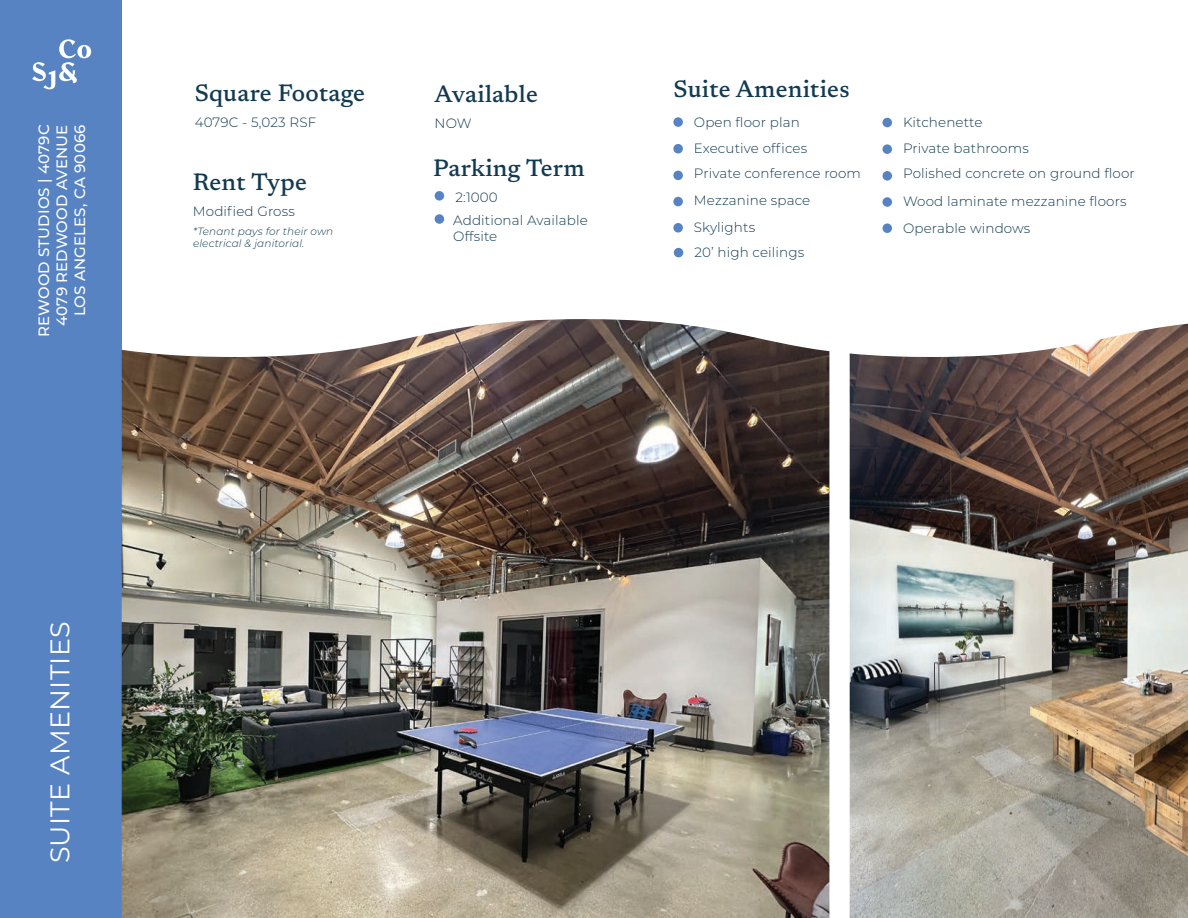
<style>
.page{position:relative;width:1188px;height:918px;background:#fff}
.page>*{position:absolute;margin:0;border:0;box-sizing:border-box;transform-origin:0 0}
.t1{font:27px "Montserrat";letter-spacing:.01em;color:#fff}
.t2{font:500 24px "Newsreader";letter-spacing:.01em;color:#123a51}
.t3{font:500 15px/18px "Montserrat";letter-spacing:.01em;color:#fff;text-align:right}
.t4{font:300 13.5px/26.8px "Montserrat";letter-spacing:.01em;color:#123a51}
.t5{font:italic 300 10.5px/12.6px "Montserrat";letter-spacing:.01em;color:#123a51}
</style>
<div class="page">
<div style="left:0;top:0;width:122px;height:918px;background:#5783c3"></div>
<svg style="left:32px;top:39px;width:59px;height:50px"></svg>
<div style="left:435px;top:191px;width:9px;height:10px;background:#5783c3;border-radius:50%"></div>
<div style="left:435px;top:214px;width:9px;height:10px;background:#5783c3;border-radius:50%"></div>
<div style="left:673px;top:117px;width:10px;height:10px;background:#5783c3;border-radius:50%"></div>
<div style="left:673px;top:144px;width:10px;height:9px;background:#5783c3;border-radius:50%"></div>
<div style="left:673px;top:171px;width:10px;height:9px;background:#5783c3;border-radius:50%"></div>
<div style="left:673px;top:197px;width:10px;height:9px;background:#5783c3;border-radius:50%"></div>
<div style="left:673px;top:223px;width:10px;height:10px;background:#5783c3;border-radius:50%"></div>
<div style="left:883px;top:118px;width:9px;height:9px;background:#5783c3;border-radius:50%"></div>
<div style="left:883px;top:144px;width:9px;height:10px;background:#5783c3;border-radius:50%"></div>
<div style="left:883px;top:171px;width:9px;height:10px;background:#5783c3;border-radius:50%"></div>
<div style="left:883px;top:197px;width:9px;height:10px;background:#5783c3;border-radius:50%"></div>
<div style="left:883px;top:223px;width:9px;height:10px;background:#5783c3;border-radius:50%"></div>
<div style="left:674px;top:248px;width:9px;height:9px;background:#5783c3;border-radius:50%"></div>
<img style="left:122px;top:319px;width:707px;height:599px">
<img style="left:850px;top:324px;width:338px;height:594px">
<p class="t3" style="left:34px;top:337px;width:214px;rotate:-90deg">REWOOD STUDIOS | 4079C<br>4079 REDWOOD AVENUE<br>LOS ANGELES, CA 90066</p>
<h2 class="t2" style="left:195px;top:76px;width:172px">Square Footage</h2>
<h2 class="t2" style="left:435px;top:77px;width:105px">Available</h2>
<p class="t4" style="left:195px;top:108px;width:123px">4079C - 5,023 RSF</p>
<p class="t4" style="left:435px;top:109px;width:39px">NOW</p>
<h2 class="t2" style="left:193px;top:165px;width:116px">Rent Type</h2>
<p class="t4" style="left:193px;top:197px;width:104px">Modified Gross</p>
<p class="t5" style="left:193px;top:224px;width:142px">*Tenant pays for their own electrical &amp; janitorial.</p>
<h2 class="t2" style="left:433px;top:151px;width:153px">Parking Term</h2>
<p class="t4" style="left:453px;top:185px;width:136px;line-height:22.6px">2:1000<br>Additional Available</p>
<p class="t4" style="left:453px;top:223px;width:46px">Offsite</p>
<h2 class="t2" style="left:673px;top:72px;width:178px">Suite Amenities</h2>
<p class="t4" style="left:694px;top:108px;width:107px">Open floor plan</p>
<p class="t4" style="left:694px;top:135px;width:169px;line-height:25.3px">Executive offices<br>Private conference room</p>
<p class="t4" style="left:694px;top:187px;width:118px">Mezzanine space<br>Skylights</p>
<p class="t4" style="left:694px;top:239px;width:111px">20’ high ceilings</p>
<p class="t4" style="left:903px;top:108px;width:81px">Kitchenette</p>
<p class="t4" style="left:903px;top:135px;width:233px;line-height:25.3px">Private bathrooms<br>Polished concrete on ground floor</p>
<p class="t4" style="left:903px;top:187px;width:225px">Wood laminate mezzanine floors<br>Operable windows</p>
<h1 class="t1" style="left:42px;top:863px;width:244px;rotate:-90deg">SUITE AMENITIES</h1>
</div>
